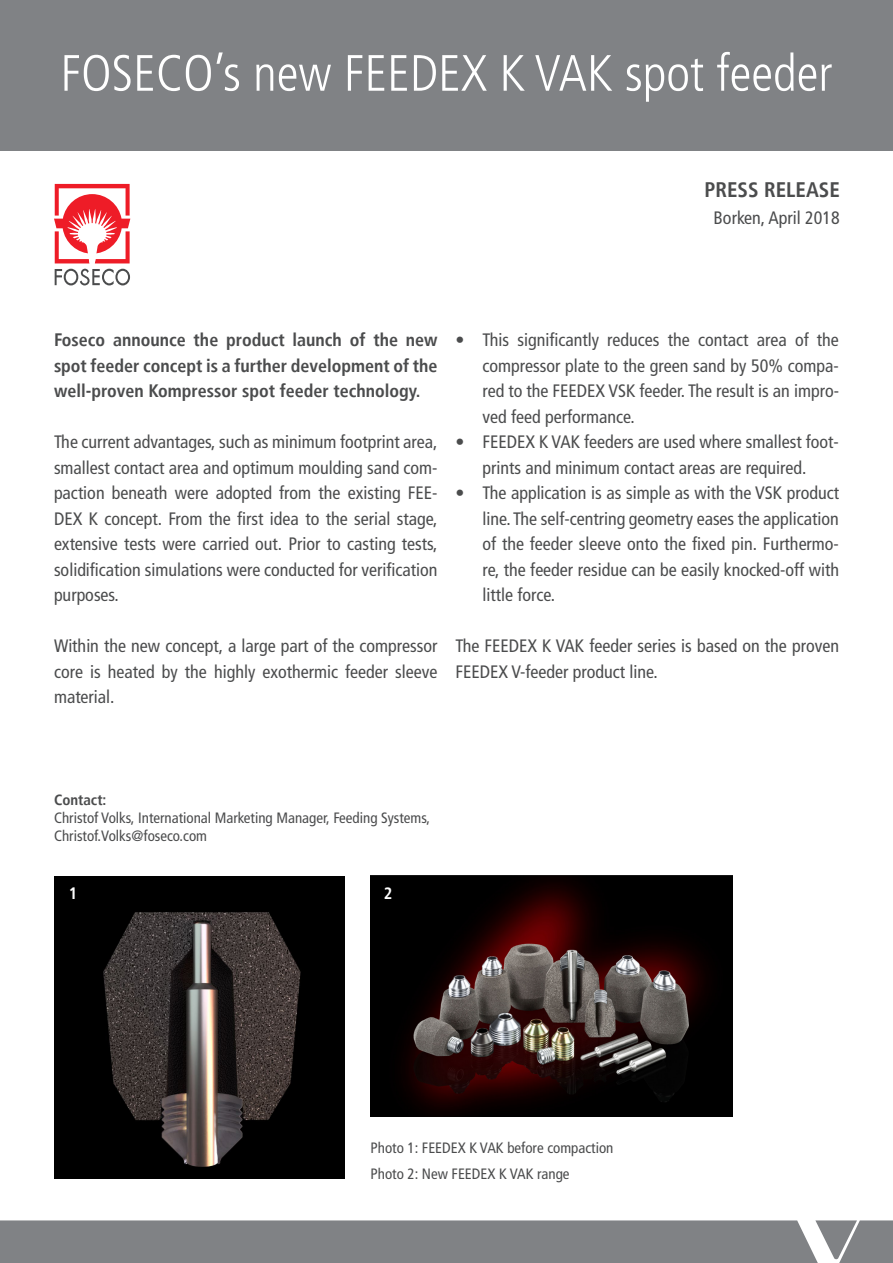
<style>
.page{position:relative;width:893px;height:1263px;background:#fff}
.page>*{position:absolute;margin:0;border:0;box-sizing:border-box;transform-origin:0 0}
.t1{font:300 condensed 51px "Frutiger LT";color:#fff}
.t2{font:700 condensed 21px "Frutiger LT";color:#4b4c4d}
.t3{font:condensed 18px/25.5px "Frutiger LT";color:#4b4c4d;text-align:justify}
.t4{font:700 condensed 18px/25.5px "Frutiger LT";color:#4b4c4d;text-align:justify}
.t5{font:700 condensed 16.5px "Frutiger LT";color:#fff}
.t6{font:condensed 15px/18px "Frutiger LT";color:#4b4c4d}
.t7{font:700 condensed 15px "Frutiger LT";color:#4b4c4d}
</style>
<div class="page">
<div style="left:0;top:0;width:893px;height:151px;background:#808285"></div>
<div style="left:0;top:1220px;width:893px;height:43px;background:#808285"></div>
<svg style="left:54px;top:184px;width:76px;height:79px"></svg>
<svg style="left:55px;top:269px;width:75px;height:16px"></svg>
<img style="left:371px;top:875px;width:361px;height:241px">
<img style="left:54px;top:876px;width:290px;height:303px">
<h1 class="t1" style="left:60px;top:44px;width:774px">FOSECO’s new FEEDEX K VAK spot feeder</h1>
<p class="t2" style="left:704px;top:177px;width:137px">PRESS RELEASE</p>
<p class="t3" style="left:714px;top:205px;width:128px">Borken, April 2018</p>
<p class="t4" style="left:54px;top:327px;width:385px">Foseco announce the product launch of the new spot feeder concept is a further development of the well-proven Kompressor spot feeder technology.</p>
<p class="t3" style="left:54px;top:429px;width:385px">The current advantages, such as minimum footprint area, smallest contact area and optimum moulding sand com&shy;paction beneath were adopted from the existing FEE-DEX K concept. From the first idea to the serial stage, extensive tests were carried out. Prior to casting tests, solidification simulations were conducted for verification purposes.</p>
<p class="t3" style="left:54px;top:633px;width:385px">Within the new concept, a large part of the compressor core is heated by the highly exothermic feeder sleeve material.</p>
<p class="t3" style="left:482px;top:327px;width:358px;text-indent:-27px">• This significantly reduces the contact area of the compressor plate to the green sand by 50% compa&shy;red to the FEEDEX VSK feeder. The result is an impro&shy;ved feed performance.</p>
<p class="t3" style="left:455px;top:429px;width:385px;text-align:center">• FEEDEX K VAK feeders are used where smallest foot&shy;prints and minimum contact areas are required.</p>
<p class="t3" style="left:482px;top:480px;width:358px;text-indent:-27px">• The application is as simple as with the VSK product line. The self-centring geometry eases the application of the feeder sleeve onto the fixed pin. Furthermo&shy;re, the feeder residue can be easily knocked-off with little force.</p>
<p class="t3" style="left:455px;top:633px;width:385px">The FEEDEX K VAK feeder series is based on the proven<br>FEEDEX V-feeder product line.</p>
<p class="t7" style="left:54px;top:791px;width:54px">Contact:</p>
<p class="t6" style="left:54px;top:809px;width:377px">Christof Volks, International Marketing Manager, Feeding Systems,<br>Christof.Volks@foseco.com</p>
<p class="t5" style="left:69px;top:883px;width:10px">1</p>
<p class="t5" style="left:384px;top:883px;width:10px">2</p>
<p class="t6" style="left:371px;top:1135px;width:244px;line-height:25.8px">Photo 1: FEEDEX K VAK before compaction<br>Photo 2: New FEEDEX K VAK range</p>
</div>
